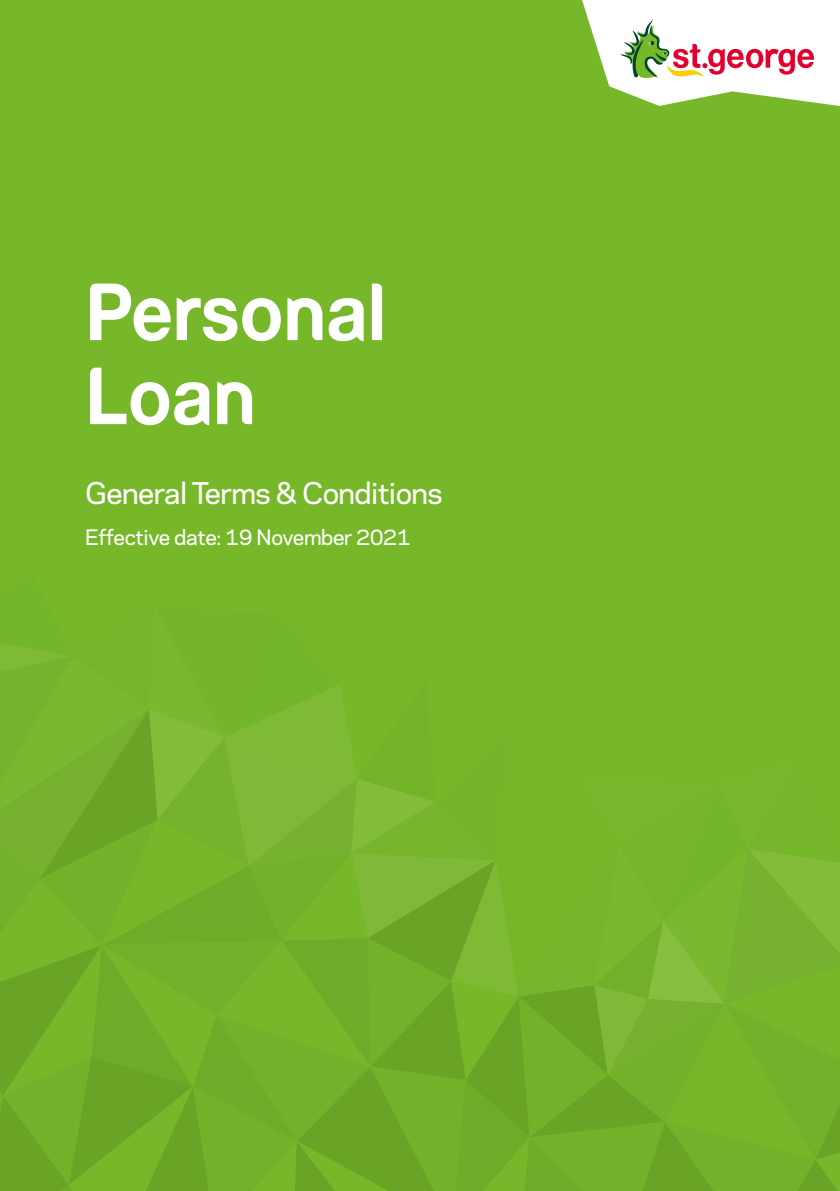
<style>
.page{position:relative;width:840px;height:1191px;background:#fff}
.page>*{position:absolute;margin:0;border:0;box-sizing:border-box;transform-origin:0 0}
.Cover_head{font:72px/84px "Dragon Bold 2";color:#fff}
.Cover_subhead{font:500 28px "Polaris";letter-spacing:-.02em;color:#fff}
.Effective_date{font:500 20px "Polaris";letter-spacing:-.02em;color:#fff}
</style>
<div class="page">
<div style="left:0;top:0;width:839px;height:1191px;background:#76b82a"></div>
<svg style="left:0;top:710px;width:839px;height:481px"></svg>
<svg style="left:582px;top:0;width:257px;height:106px;background:#e3e1cc"></svg>
<p class="Cover_head" style="left:85px;top:274px;width:302px">Personal<br>Loan</p>
<p class="Cover_subhead" style="left:85px;top:472px;width:359px">General Terms &amp; Conditions</p>
<p class="Effective_date" style="left:85px;top:522px;width:327px">Effective date: 19 November 2021</p>
</div>
